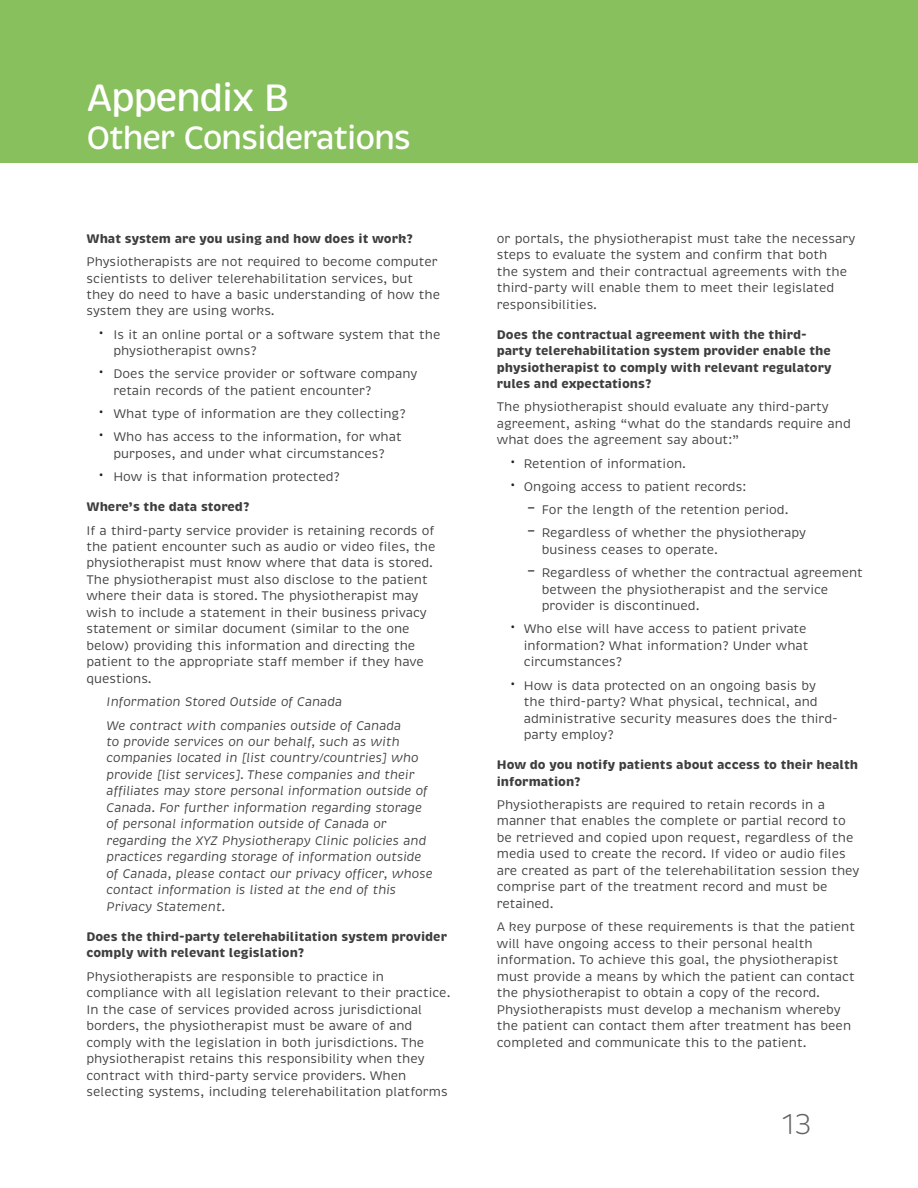
<style>
.page{position:relative;width:918px;height:1188px;background:#fff}
.page>*{position:absolute;margin:0;border:0;box-sizing:border-box;transform-origin:0 0}
.t1{font:500 39px "Brevia";letter-spacing:-.04em;color:#fff}
.t2{font:500 33px "Brevia";letter-spacing:-.04em;color:#fff}
.t3{font:300 29.25px "Brevia";color:#636366}
.List_Paragraph{font:12.75px/16.5px "Brevia";color:#3e3e3f}
.List_Paragraph-2{font:italic 12.75px/16.5px "Brevia";color:#3e3e3f}
.List_Paragraph-3{font:700 12.75px/16.5px "Brevia";color:#3e3e3f}
.s1{font-size:18px;color:#231f20}
</style>
<div class="page">
<div style="left:0;top:0;width:918px;height:162px;background:#89c05e"></div>
<p class="t1" style="left:86px;top:74px;width:204px">Appendix B</p>
<p class="t2" style="left:86px;top:118px;width:326px">Other Considerations</p>
<p class="List_Paragraph-3" style="left:86px;top:230px;width:328px">What system are you using and how does it work?</p>
<p class="List_Paragraph" style="left:86px;top:254px;width:355px">Physiotherapists are not required to become computer scientists to deliver telerehabilitation services, but they do need to have a basic understanding of how the system they are using works.</p>
<p class="List_Paragraph" style="left:113px;top:326px;width:329px;text-indent:-15px"><span class="s1">·</span> Is it an online portal or a software system that the physiotherapist owns?</p>
<p class="List_Paragraph" style="left:113px;top:366px;width:305px;text-indent:-15px"><span class="s1">·</span> Does the service provider or software company retain records of the patient encounter?</p>
<p class="List_Paragraph" style="left:98px;top:406px;width:309px"><span class="s1">·</span> What type of information are they collecting?</p>
<p class="List_Paragraph" style="left:98px;top:429px;width:305px;text-align:center"><span class="s1">·</span> Who has access to the information, for what purposes, and under what circumstances?</p>
<p class="List_Paragraph" style="left:98px;top:469px;width:243px"><span class="s1">·</span> How is that information protected?</p>
<p class="List_Paragraph-3" style="left:86px;top:499px;width:164px">Where’s the data stored?</p>
<p class="List_Paragraph" style="left:86px;top:522px;width:351px">If a third-party service provider is retaining records of the patient encounter such as audio or video files, the physiotherapist must know where that data is stored.<br>The physiotherapist must also disclose to the patient where their data is stored. The physiotherapist may wish to include a statement in their business privacy statement or similar document (similar to the one below) providing this information and directing the patient to the appropriate staff member if they have questions.</p>
<p class="List_Paragraph-2" style="left:107px;top:694px;width:237px">Information Stored Outside of Canada</p>
<p class="List_Paragraph-2" style="left:107px;top:717px;width:328px">We contract with companies outside of Canada<br>to provide services on our behalf, such as with companies located in [list country/countries] who provide [list services]. These companies and their affiliates may store personal information outside of Canada. For further information regarding storage of personal information outside of Canada or regarding the XYZ Physiotherapy Clinic policies and practices regarding storage of information outside of Canada, please contact our privacy officer, whose contact information is listed at the end of this Privacy Statement.</p>
<p class="List_Paragraph-3" style="left:86px;top:928px;width:362px">Does the third-party telerehabilitation system provider comply with relevant legislation?</p>
<p class="List_Paragraph" style="left:86px;top:968px;width:366px">Physiotherapists are responsible to practice in compliance with all legislation relevant to their practice.<br>In the case of services provided across jurisdictional borders, the physiotherapist must be aware of and comply with the legislation in both jurisdictions. The physiotherapist retains this responsibility when they contract with third-party service providers. When selecting systems, including telerehabilitation platforms</p>
<p class="List_Paragraph" style="left:497px;top:230px;width:360px">or portals, the physiotherapist must take the necessary steps to evaluate the system and confirm that both<br>the system and their contractual agreements with the third-party will enable them to meet their legislated responsibilities.</p>
<p class="List_Paragraph-3" style="left:497px;top:326px;width:336px">Does the contractual agreement with the third&shy;party telerehabilitation system provider enable the physiotherapist to comply with relevant regulatory rules and expectations?</p>
<p class="List_Paragraph" style="left:497px;top:399px;width:356px">The physiotherapist should evaluate any third-party agreement, asking “what do the standards require and what does the agreement say about:”</p>
<p class="List_Paragraph" style="left:510px;top:455px;width:177px"><span class="s1">·</span> Retention of information.</p>
<p class="List_Paragraph" style="left:510px;top:479px;width:238px"><span class="s1">·</span> Ongoing access to patient records:</p>
<p class="List_Paragraph" style="left:528px;top:502px;width:262px"><span class="s1">–</span> For the length of the retention period.</p>
<p class="List_Paragraph" style="left:542px;top:525px;width:266px;text-indent:-14px"><span class="s1">–</span> Regardless of whether the physiotherapy business ceases to operate.</p>
<p class="List_Paragraph" style="left:542px;top:565px;width:323px;text-indent:-14px"><span class="s1">–</span> Regardless of whether the contractual agreement between the physiotherapist and the service provider is discontinued.</p>
<p class="List_Paragraph" style="left:524px;top:621px;width:286px;text-indent:-14px"><span class="s1">·</span> Who else will have access to patient private information? What information? Under what circumstances?</p>
<p class="List_Paragraph" style="left:524px;top:677px;width:316px;text-indent:-14px"><span class="s1">·</span> How is data protected on an ongoing basis by the third-party? What physical, technical, and administrative security measures does the third&shy;party employ?</p>
<p class="List_Paragraph-3" style="left:497px;top:757px;width:363px">How do you notify patients about access to their health information?</p>
<p class="List_Paragraph" style="left:497px;top:797px;width:364px">Physiotherapists are required to retain records in a manner that enables the complete or partial record to be retrieved and copied upon request, regardless of the media used to create the record. If video or audio files are created as part of the telerehabilitation session they comprise part of the treatment record and must be retained.</p>
<p class="List_Paragraph" style="left:497px;top:919px;width:360px">A key purpose of these requirements is that the patient will have ongoing access to their personal health information. To achieve this goal, the physiotherapist must provide a means by which the patient can contact the physiotherapist to obtain a copy of the record.<br>Physiotherapists must develop a mechanism whereby the patient can contact them after treatment has been completed and communicate this to the patient.</p>
<h3 class="t3" style="left:782px;top:1106px;width:31px">13</h3>
</div>
